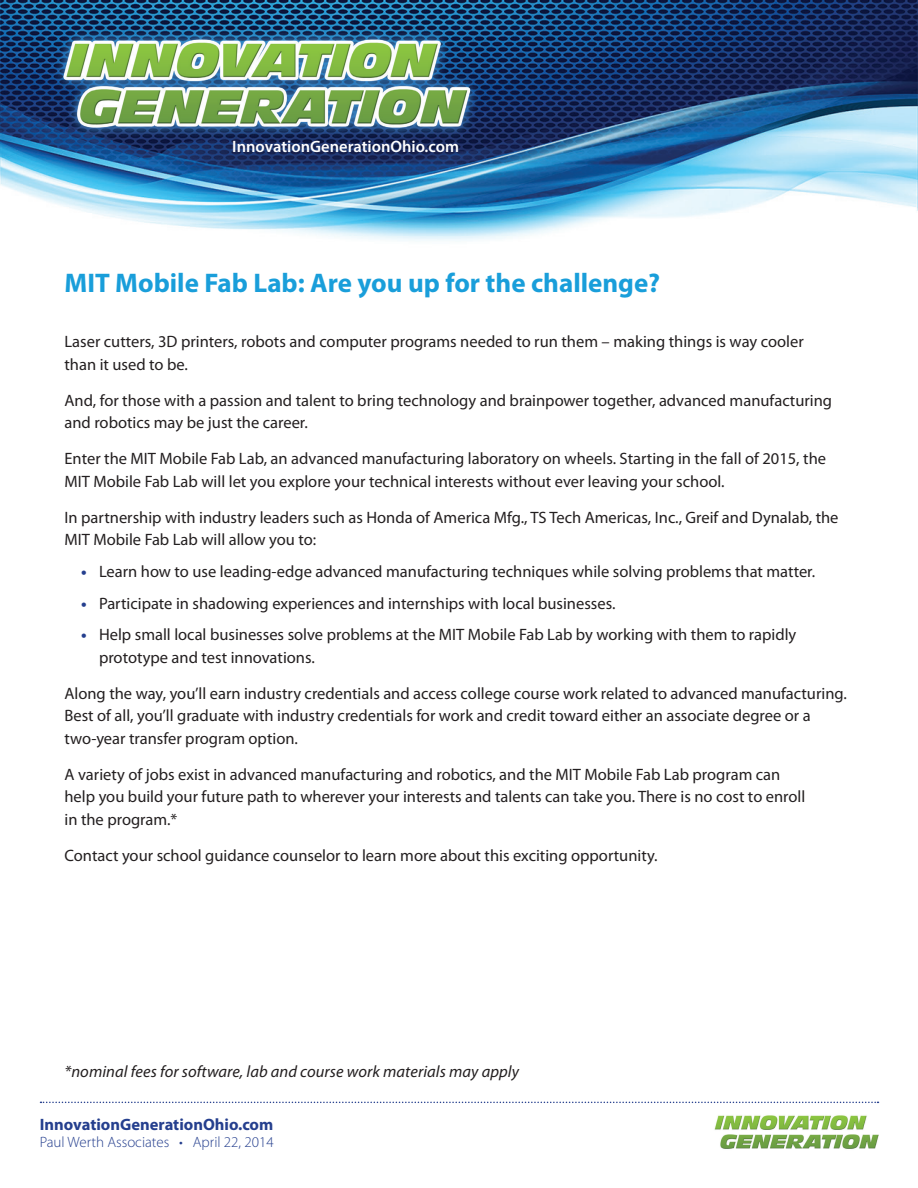
<style>
.page{position:relative;width:918px;height:1188px;background:#fff}
.page>*{position:absolute;margin:0;border:0;box-sizing:border-box;transform-origin:0 0}
.t1{font:700 27px "Myriad Pro";color:#199eda}
.t2{font:16.5px/22.5px "Myriad Pro";color:#231f20}
.t3{font:italic 16.5px "Myriad Pro";letter-spacing:.005em;color:#231f20}
.t4{font:700 16.5px "Myriad Pro";color:#253f8e}
.t5{font:600 16.5px "Myriad Pro";color:#fff}
.t6{font:300 15px "Myriad Pro";color:#253f8e}
.s1{font-weight:700;color:#253f8e}
</style>
<div class="page">
<img style="left:0;top:0;width:918px;height:242px">
<img style="left:51px;top:11px;width:431px;height:145px">
<img style="left:708px;top:1101px;width:172px;height:48px">
<svg style="left:40px;top:1102px;width:839px;height:1px"></svg>
<p class="t5" style="left:232px;top:136px;width:228px">InnovationGenerationOhio.com</p>
<p class="t1" style="left:64px;top:266px;width:597px">MIT Mobile Fab Lab: Are you up for the challenge?</p>
<p class="t2" style="left:64px;top:330px;width:741px">Laser cutters, 3D printers, robots and computer programs needed to run them – making things is way cooler than it used to be.</p>
<p class="t2" style="left:64px;top:389px;width:769px">And, for those with a passion and talent to bring technology and brainpower together, advanced manufacturing and robotics may be just the career.</p>
<p class="t2" style="left:64px;top:447px;width:763px">Enter the MIT Mobile Fab Lab, an advanced manufacturing laboratory on wheels. Starting in the fall of 2015, the<br>MIT Mobile Fab Lab will let you explore your technical interests without ever leaving your school.</p>
<p class="t2" style="left:64px;top:506px;width:776px">In partnership with industry leaders such as Honda of America Mfg., TS Tech Americas, Inc., Greif and Dynalab, the<br>MIT Mobile Fab Lab will allow you to:</p>
<p class="t2" style="left:81px;top:560px;width:736px"><span class="s1">•</span> Learn how to use leading-edge advanced manufacturing techniques while solving problems that matter.</p>
<p class="t2" style="left:81px;top:592px;width:536px"><span class="s1">•</span> Participate in shadowing experiences and internships with local businesses.</p>
<p class="t2" style="left:99px;top:623px;width:699px;text-indent:-18px"><span class="s1">•</span> Help small local businesses solve problems at the MIT Mobile Fab Lab by working with them to rapidly prototype and test innovations.</p>
<p class="t2" style="left:64px;top:682px;width:784px">Along the way, you’ll earn industry credentials and access college course work related to advanced manufacturing.<br>Best of all, you’ll graduate with industry credentials for work and credit toward either an associate degree or a two-year transfer program option.</p>
<p class="t2" style="left:64px;top:763px;width:742px">A variety of jobs exist in advanced manufacturing and robotics, and the MIT Mobile Fab Lab program can help you build your future path to wherever your interests and talents can take you. There is no cost to enroll in the program.*</p>
<p class="t2" style="left:64px;top:844px;width:595px">Contact your school guidance counselor to learn more about this exciting opportunity.</p>
<p class="t3" style="left:64px;top:1061px;width:456px">*nominal fees for software, lab and course work materials may apply</p>
<p class="t4" style="left:40px;top:1114px;width:235px">InnovationGenerationOhio.com</p>
<p class="t6" style="left:40px;top:1133px;width:236px">Paul Werth Associates • April 22, 2014</p>
</div>
